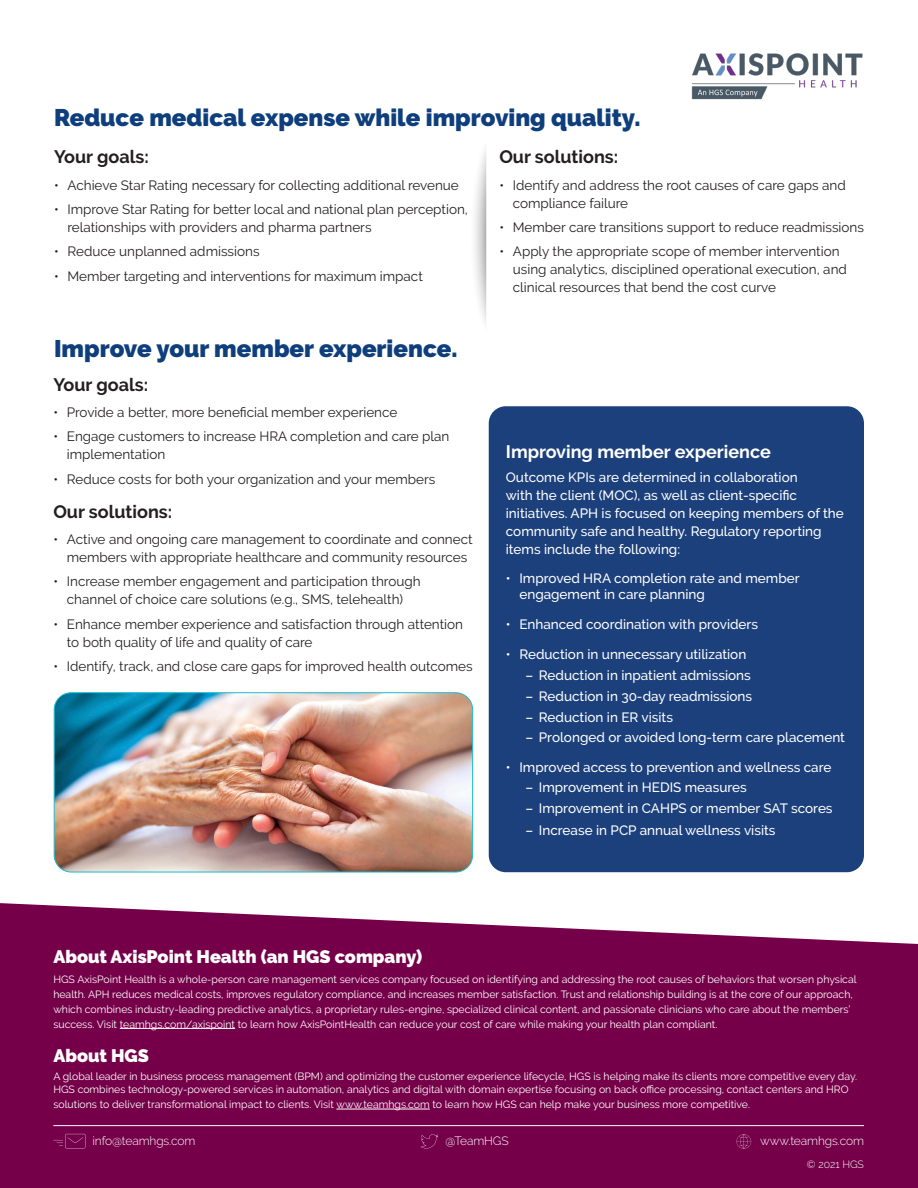
<style>
.page{position:relative;width:918px;height:1188px;background:#fff}
.page>*{position:absolute;margin:0;border:0;box-sizing:border-box;transform-origin:0 0}
.t1{font:900 24px "Raleway";color:#0e3e7c}
.t2{font:700 18px "Raleway";color:#231f20}
.t3{font:900 18px "Raleway";color:#fff}
.t4{font:700 18px "Raleway";color:#fff}
.t5{font:13.5px/18px "Raleway";color:#231f20}
.t6{font:500 13.5px/18px "Raleway";color:#fff}
.t7{font:300 12px "Raleway";letter-spacing:-.01em;color:#fff}
.t8{font:10.5px/15px "Raleway";color:#fff}
.t9{font:300 10.5px "Raleway";color:#fff}
</style>
<div class="page">
<div style="left:489px;top:406px;width:375px;height:466px;background:#1c407c;border-radius:17px"></div>
<svg style="left:468px;top:137px;width:42px;height:198px"></svg>
<div style="left:486px;top:137px;width:410px;height:206px;background:#fff"></div>
<svg style="left:0;top:903px;width:918px;height:285px;fill:#750049"></svg>
<hr style="left:120px;top:1028px;width:115px;height:1px;background:#fff">
<hr style="left:336px;top:1109px;width:94px;height:1px;background:#fff">
<hr style="left:53px;top:1125px;width:811px;height:1px;background:#fff">
<svg style="left:737px;top:1134px;width:14px;height:15px"></svg>
<svg style="left:53px;top:1134px;width:32px;height:14px"></svg>
<svg style="left:421px;top:1134px;width:17px;height:15px"></svg>
<img style="left:691px;top:53px;width:172px;height:47px">
<img style="left:54px;top:693px;width:419px;height:179px">
<div style="left:54px;top:693px;width:419px;height:179px;border:1px solid #1cbdcc;border-radius:17px"></div>
<p class="t1" style="left:54px;top:104px;width:588px">Reduce medical expense while improving quality.</p>
<p class="t2" style="left:54px;top:147px;width:96px">Your goals:</p>
<p class="t5" style="left:54px;top:176px;width:406px">• Achieve Star Rating necessary for collecting additional revenue</p>
<p class="t5" style="left:68px;top:200px;width:402px;text-indent:-14px">• Improve Star Rating for better local and national plan perception, relationships with providers and pharma partners</p>
<p class="t5" style="left:54px;top:243px;width:207px">• Reduce unplanned admissions</p>
<p class="t5" style="left:54px;top:267px;width:370px">• Member targeting and interventions for maximum impact</p>
<p class="t1" style="left:54px;top:334px;width:405px">Improve your member experience.</p>
<p class="t2" style="left:53px;top:374px;width:96px">Your goals:</p>
<p class="t5" style="left:53px;top:403px;width:346px">• Provide a better, more beneficial member experience</p>
<p class="t5" style="left:67px;top:428px;width:384px;text-indent:-14px">• Engage customers to increase HRA completion and care plan implementation</p>
<p class="t5" style="left:53px;top:470px;width:384px">• Reduce costs for both your organization and your members</p>
<p class="t2" style="left:53px;top:501px;width:120px">Our solutions:</p>
<p class="t5" style="left:67px;top:530px;width:407px;text-indent:-14px">• Active and ongoing care management to coordinate and connect members with appropriate healthcare and community resources</p>
<p class="t5" style="left:53px;top:573px;width:369px;text-align:center">• Increase member engagement and participation through channel of choice care solutions (e.g., SMS, telehealth)</p>
<p class="t5" style="left:67px;top:615px;width:398px;text-indent:-14px">• Enhance member experience and satisfaction through attention to both quality of life and quality of care</p>
<p class="t5" style="left:53px;top:657px;width:421px">• Identify, track, and close care gaps for improved health outcomes</p>
<p class="t2" style="left:499px;top:147px;width:120px">Our solutions:</p>
<p class="t5" style="left:513px;top:176px;width:334px;text-indent:-14px">• Identify and address the root causes of care gaps and compliance failure</p>
<p class="t5" style="left:499px;top:218px;width:366px">• Member care transitions support to reduce readmissions</p>
<p class="t5" style="left:513px;top:243px;width:336px;text-indent:-14px">• Apply the appropriate scope of member intervention using analytics, disciplined operational execution, and clinical resources that bend the cost curve</p>
<p class="t4" style="left:506px;top:441px;width:267px">Improving member experience</p>
<p class="t6" style="left:506px;top:468px;width:339px">Outcome KPIs are determined in collaboration<br>with the client (MOC), as well as client-specific initiatives. APH is focused on keeping members of the community safe and healthy. Regulatory reporting items include the following:</p>
<p class="t6" style="left:519px;top:570px;width:282px;line-height:16.5px;text-indent:-14px">• Improved HRA completion rate and member engagement in care planning</p>
<p class="t6" style="left:506px;top:615px;width:254px">• Enhanced coordination with providers</p>
<p class="t6" style="left:506px;top:646px;width:242px">• Reduction in unnecessary utilization</p>
<p class="t6" style="left:525px;top:666px;width:227px">– Reduction in inpatient admissions</p>
<p class="t6" style="left:525px;top:687px;width:228px">– Reduction in 30-day readmissions</p>
<p class="t6" style="left:525px;top:708px;width:149px">– Reduction in ER visits</p>
<p class="t6" style="left:525px;top:729px;width:321px">– Prolonged or avoided long-term care placement</p>
<p class="t6" style="left:506px;top:758px;width:327px">• Improved access to prevention and wellness care</p>
<p class="t6" style="left:525px;top:779px;width:223px">– Improvement in HEDIS measures</p>
<p class="t6" style="left:525px;top:799px;width:309px">– Improvement in CAHPS or member SAT scores</p>
<p class="t6" style="left:525px;top:822px;width:252px">– Increase in PCP annual wellness visits</p>
<p class="t3" style="left:53px;top:947px;width:370px">About AxisPoint Health (an HGS company)</p>
<p class="t8" style="left:53px;top:971px;width:805px">HGS AxisPoint Health is a whole-person care management services company focused on identifying and addressing the root causes of behaviors that worsen physical health. APH reduces medical costs, improves regulatory compliance, and increases member satisfaction. Trust and relationship building is at the core of our approach, which combines industry-leading predictive analytics, a proprietary rules-engine, specialized clinical content, and passionate clinicians who care about the members’ success. Visit teamhgs.com/axispoint to learn how AxisPointHealth can reduce your cost of care while making your health plan compliant.</p>
<p class="t3" style="left:53px;top:1045px;width:97px">About HGS</p>
<p class="t8" style="left:53px;top:1069px;width:805px;line-height:13.5px">A global leader in business process management (BPM) and optimizing the customer experience lifecycle, HGS is helping make its clients more competitive every day.<br>HGS combines technology-powered services in automation, analytics and digital with domain expertise focusing on back office processing, contact centers and HRO</p>
<p class="t8" style="left:53px;top:1097px;width:698px">solutions to deliver transformational impact to clients. Visit www.teamhgs.com to learn how HGS can help make your business more competitive.</p>
<p class="t7" style="left:93px;top:1134px;width:104px">info@teamhgs.com</p>
<p class="t7" style="left:446px;top:1134px;width:65px">@TeamHGS</p>
<p class="t7" style="left:760px;top:1134px;width:105px">www.teamhgs.com</p>
<p class="t9" style="left:807px;top:1159px;width:59px">© 2021 HGS</p>
</div>
